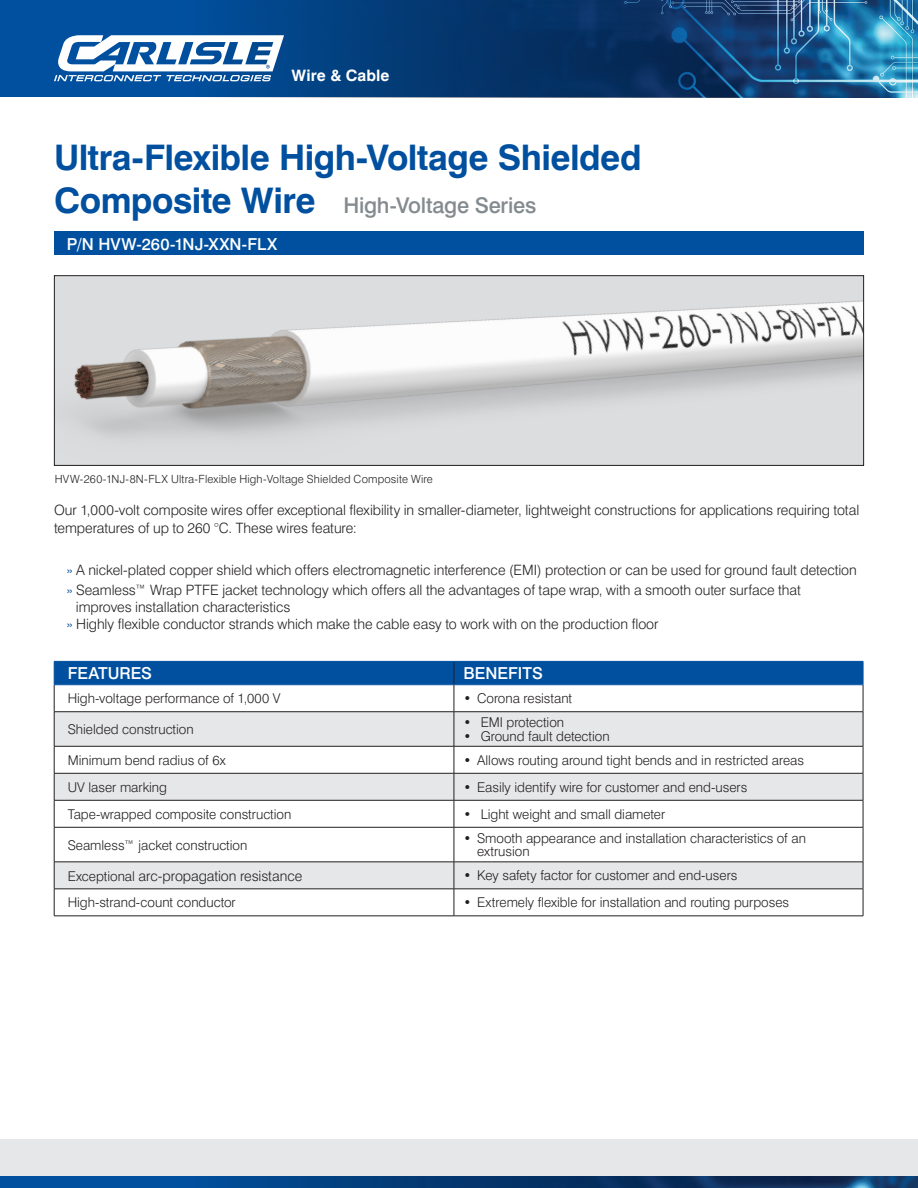
<style>
.page{position:relative;width:918px;height:1188px;background:#fff}
.page>*{position:absolute;margin:0;border:0;box-sizing:border-box;transform-origin:0 0}
.t1{font:700 35.25px "Swiss 721 BT";letter-spacing:-.015em;color:#01509f}
.t2{font:500 21.75px "Swiss 721 BT";letter-spacing:-.015em;color:#848b8f}
.Header_Bar{font:500 16.5px "Swiss 721 BT";color:#fff}
.TABLE_BODY_2020{font:500 16.5px "Swiss 721 BT";color:#fff}
.t3{font:700 15.75px "Swiss 721 BT";letter-spacing:.005em;color:#fff}
._2020_BULLETS{font:300 14.25px/17.1px "Swiss 721 BT";letter-spacing:-.005em;color:#231f20}
.TABLE_BODY_2020-2{font:300 14.25px "Swiss 721 BT";letter-spacing:-.005em;color:#231f20}
.TABLE_BODY_2020-3{font:300 13.5px/13.5px "Swiss 721 BT";color:#231f20}
.t4{font:300 11.25px "Swiss 721 BT";letter-spacing:.015em;color:#231f20}
.s1{font-weight:700;font-size:35.25px;color:#01509f}
.s2{color:#01509f}
.s3{font-weight:400}
.s4{font-size:13.5px}
</style>
<div class="page">
<img style="left:0;top:0;width:918px;height:97px">
<svg style="left:54px;top:35px;width:230px;height:46px"></svg>
<div style="left:0;top:1139px;width:918px;height:49px;background:#e6e7e9"></div>
<img style="left:0;top:1176px;width:918px;height:12px">
<img style="left:56px;top:277px;width:806px;height:187px">
<div style="left:54px;top:275px;width:810px;height:191px;border:1px solid #231f20"></div>
<svg style="left:55px;top:890px;width:808px;height:26px"></svg>
<svg style="left:55px;top:712px;width:808px;height:177px;fill:#e6e7e9"></svg>
<hr style="left:54px;top:712px;width:1px;height:34px;background:#231f20">
<hr style="left:454px;top:712px;width:1px;height:34px;background:#231f20">
<hr style="left:863px;top:712px;width:1px;height:34px;background:#231f20">
<svg style="left:54px;top:746px;width:810px;height:81px"></svg>
<hr style="left:54px;top:827px;width:400px;height:1px;background:#231f20">
<hr style="left:54px;top:827px;width:1px;height:35px;background:#231f20">
<hr style="left:454px;top:827px;width:409px;height:1px;background:#231f20">
<hr style="left:454px;top:827px;width:1px;height:35px;background:#231f20">
<hr style="left:863px;top:827px;width:1px;height:35px;background:#231f20">
<hr style="left:54px;top:862px;width:400px;height:1px;background:#231f20">
<hr style="left:454px;top:862px;width:409px;height:1px;background:#231f20">
<hr style="left:54px;top:889px;width:400px;height:1px;background:#231f20">
<svg style="left:54px;top:862px;width:1px;height:54px"></svg>
<hr style="left:454px;top:889px;width:409px;height:1px;background:#231f20">
<svg style="left:454px;top:862px;width:1px;height:54px"></svg>
<svg style="left:863px;top:862px;width:1px;height:54px"></svg>
<hr style="left:54px;top:916px;width:400px;height:1px;background:#231f20">
<hr style="left:454px;top:916px;width:409px;height:1px;background:#231f20">
<svg style="left:54px;top:661px;width:810px;height:51px"></svg>
<hr style="left:54px;top:684px;width:400px;height:1px;background:#01509f">
<hr style="left:454px;top:684px;width:409px;height:1px;background:#01509f">
<div style="left:55px;top:232px;width:809px;height:23px;background:#01509f"></div>
<p class="t3" style="left:292px;top:66px;width:100px">Wire &amp; Cable</p>
<p class="t1" style="left:54px;top:137px;width:589px">Ultra-Flexible High-Voltage Shielded</p>
<p class="t2" style="left:54px;top:192px;width:484px"><span class="s1">Composite Wire</span> High-Voltage Series</p>
<p class="Header_Bar" style="left:67px;top:234px;width:212px">P/N HVW-260-1NJ-XXN-FLX</p>
<p class="t4" style="left:55px;top:472px;width:380px">HVW-260-1NJ-8N-FLX Ultra-Flexible High-Voltage Shielded Composite Wire</p>
<p class="_2020_BULLETS" style="left:54px;top:502px;width:807px">Our 1,000-volt composite wires offer exceptional flexibility in smaller-diameter, lightweight constructions for applications requiring total temperatures of up to 260 °C. These wires feature:</p>
<p class="_2020_BULLETS" style="left:67px;top:561px;width:792px"><span class="s2">»</span> A nickel-plated copper shield which offers electromagnetic interference (EMI) protection or can be used for ground fault detection</p>
<p class="_2020_BULLETS" style="left:67px;top:581px;width:736px"><span class="s2">»</span> Seamless™ Wrap PTFE jacket technology which offers all the advantages of tape wrap, with a smooth outer surface that</p>
<p class="_2020_BULLETS" style="left:76px;top:599px;width:216px">improves installation characteristics</p>
<p class="_2020_BULLETS" style="left:67px;top:616px;width:593px"><span class="s2">»</span> Highly flexible conductor strands which make the cable easy to work with on the production floor</p>
<p class="TABLE_BODY_2020" style="left:68px;top:663px;width:86px">FEATURES</p>
<p class="TABLE_BODY_2020" style="left:464px;top:663px;width:81px">BENEFITS</p>
<p class="TABLE_BODY_2020-3" style="left:68px;top:692px;width:214px">High-voltage performance of 1,000 V</p>
<p class="TABLE_BODY_2020-3" style="left:464px;top:692px;width:110px">• Corona resistant</p>
<p class="TABLE_BODY_2020-3" style="left:68px;top:722px;width:128px">Shielded construction</p>
<p class="TABLE_BODY_2020-3" style="left:464px;top:716px;width:102px">• EMI protection</p>
<p class="TABLE_BODY_2020-3" style="left:464px;top:729px;width:148px">• Ground fault detection</p>
<p class="TABLE_BODY_2020-3" style="left:68px;top:753px;width:160px">Minimum bend radius of 6x</p>
<p class="TABLE_BODY_2020-3" style="left:464px;top:753px;width:342px">• Allows routing around tight bends and in restricted areas</p>
<p class="TABLE_BODY_2020-3" style="left:68px;top:780px;width:101px">UV laser marking</p>
<p class="TABLE_BODY_2020-3" style="left:464px;top:780px;width:285px">• Easily identify wire for customer and end-users</p>
<p class="TABLE_BODY_2020-3" style="left:68px;top:807px;width:225px">Tape-wrapped composite construction</p>
<p class="TABLE_BODY_2020-3" style="left:464px;top:807px;width:203px"><span class="s3">•</span> Light weight and small diameter</p>
<p class="TABLE_BODY_2020-3" style="left:68px;top:838px;width:181px">Seamless™ jacket construction</p>
<p class="TABLE_BODY_2020-3" style="left:477px;top:831px;width:330px;text-indent:-14px">• Smooth appearance and installation characteristics of an extrusion</p>
<p class="TABLE_BODY_2020-2" style="left:68px;top:867px;width:236px"><span class="s4">Exceptional</span> arc-propagation resistance</p>
<p class="TABLE_BODY_2020-3" style="left:464px;top:869px;width:275px">• Key safety factor for customer and end-users</p>
<p class="TABLE_BODY_2020-3" style="left:68px;top:896px;width:170px">High-strand-count conductor</p>
<p class="TABLE_BODY_2020-3" style="left:464px;top:896px;width:327px">• Extremely flexible for installation and routing purposes</p>
</div>
